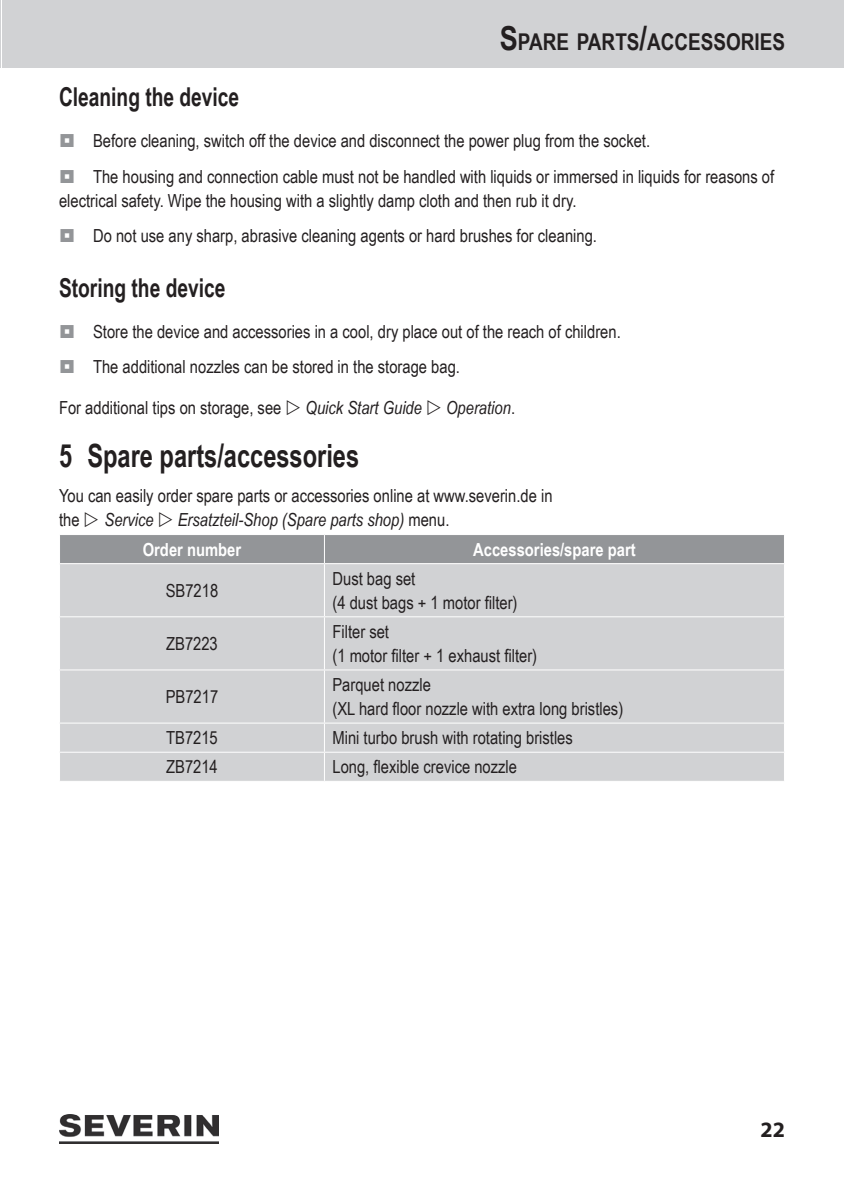
<style>
.page{position:relative;width:844px;height:1196px;background:#fff}
.page>*{position:absolute;margin:0;border:0;box-sizing:border-box;transform-origin:0 0}
.t1{font:700 32px "Arial Narrow";color:#231f20;scale:.9 1}
.Überschrift_2_o_N{font:700 26px "Arial Narrow";color:#231f20;scale:.9 1}
.t2{font:700 23.2px "Arial Narrow";color:#231f20}
.t3{font:700 22px "Myriad Pro";color:#231f20}
.Tabellenzelle_Mittig{font:18px/24px "Arial Narrow";color:#231f20}
.t4{font:italic 18px "Arial Narrow";color:#231f20}
.Kopfzeile_Mittig{font:700 18px "Arial Narrow";color:#fff}
.s1{font-size:33px}
.s2{font-style:normal}
</style>
<div class="page">
<hr style="left:0;top:0;width:1px;height:68px;background:#d1d2d4">
<div style="left:2px;top:0;width:842px;height:68px;background:#d1d2d4"></div>
<img style="left:59px;top:1114px;width:159px;height:29px">
<div style="left:60px;top:564px;width:724px;height:216px;background:#d1d2d4"></div>
<hr style="left:324px;top:564px;width:1px;height:52px;background:#fff">
<hr style="left:59px;top:616px;width:265px;height:1px;background:#fff">
<hr style="left:324px;top:616px;width:461px;height:1px;background:#fff">
<hr style="left:324px;top:617px;width:1px;height:52px;background:#fff">
<hr style="left:59px;top:669px;width:265px;height:1px;background:#fff">
<hr style="left:324px;top:669px;width:461px;height:1px;background:#fff">
<hr style="left:324px;top:670px;width:1px;height:52px;background:#fff">
<hr style="left:59px;top:722px;width:265px;height:1px;background:#fff">
<hr style="left:324px;top:722px;width:461px;height:1px;background:#fff">
<hr style="left:59px;top:751px;width:265px;height:1px;background:#fff">
<hr style="left:324px;top:751px;width:461px;height:1px;background:#fff">
<svg style="left:324px;top:723px;width:1px;height:57px"></svg>
<div style="left:60px;top:534px;width:724px;height:29px;background:#939598"></div>
<p class="t2" style="left:500px;top:25px;width:286px"><span class="s1">S</span>PARE PARTS<span class="s1">/</span>ACCESSORIES</p>
<p class="Überschrift_2_o_N" style="left:59px;top:77px;width:202px">Cleaning the device</p>
<p class="Tabellenzelle_Mittig" style="left:93px;top:128px;width:558px">Before cleaning, switch off the device and disconnect the power plug from the socket.</p>
<p class="Tabellenzelle_Mittig" style="left:59px;top:164px;width:716px;text-indent:34px">The housing and connection cable must not be handled with liquids or immersed in liquids for reasons of electrical safety. Wipe the housing with a slightly damp cloth and then rub it dry.</p>
<p class="Tabellenzelle_Mittig" style="left:93px;top:223px;width:505px">Do not use any sharp, abrasive cleaning agents or hard brushes for cleaning.</p>
<p class="Überschrift_2_o_N" style="left:59px;top:267px;width:186px">Storing the device</p>
<p class="Tabellenzelle_Mittig" style="left:93px;top:318px;width:529px">Store the device and accessories in a cool, dry place out of the reach of children.</p>
<p class="Tabellenzelle_Mittig" style="left:93px;top:354px;width:368px">The additional nozzles can be stored in the storage bag.</p>
<p class="Tabellenzelle_Mittig" style="left:59px;top:395px;width:224px">For additional tips on storage, see</p>
<p class="t4" style="left:305px;top:395px;width:118px">Quick Start Guide</p>
<p class="t4" style="left:446px;top:395px;width:70px">Operation<span class="s2">.</span></p>
<p class="t1" style="left:59px;top:431px;width:335px">5 Spare parts/accessories</p>
<p class="Tabellenzelle_Mittig" style="left:59px;top:483px;width:495px">You can easily order spare parts or accessories online at www.severin.de in the</p>
<p class="t4" style="left:104px;top:507px;width:51px">Service</p>
<p class="t4" style="left:178px;top:507px;width:273px">Ersatzteil-Shop (Spare parts shop) <span class="s2">menu.</span></p>
<p class="Kopfzeile_Mittig" style="left:143px;top:535px;width:100px">Order number</p>
<p class="Kopfzeile_Mittig" style="left:473px;top:535px;width:164px">Accessories/spare part</p>
<p class="Tabellenzelle_Mittig" style="left:166px;top:577px;width:54px">SB7218</p>
<p class="Tabellenzelle_Mittig" style="left:332px;top:565px;width:84px">Dust bag set</p>
<p class="Tabellenzelle_Mittig" style="left:332px;top:589px;width:187px">(4 dust bags + 1 motor filter)</p>
<p class="Tabellenzelle_Mittig" style="left:166px;top:630px;width:53px">ZB7223</p>
<p class="Tabellenzelle_Mittig" style="left:166px;top:684px;width:54px">PB7217</p>
<p class="Tabellenzelle_Mittig" style="left:332px;top:618px;width:58px">Filter set</p>
<p class="Tabellenzelle_Mittig" style="left:332px;top:642px;width:206px">(1 motor filter + 1 exhaust filter)</p>
<p class="Tabellenzelle_Mittig" style="left:332px;top:672px;width:100px">Parquet nozzle</p>
<p class="Tabellenzelle_Mittig" style="left:332px;top:696px;width:292px">(XL hard floor nozzle with extra long bristles)</p>
<p class="Tabellenzelle_Mittig" style="left:166px;top:725px;width:53px">TB7215</p>
<p class="Tabellenzelle_Mittig" style="left:332px;top:725px;width:242px">Mini turbo brush with rotating bristles</p>
<p class="Tabellenzelle_Mittig" style="left:166px;top:754px;width:53px">ZB7214</p>
<p class="Tabellenzelle_Mittig" style="left:332px;top:754px;width:186px">Long, flexible crevice nozzle</p>
<p class="t3" style="left:760px;top:1114px;width:26px">22</p>
</div>
